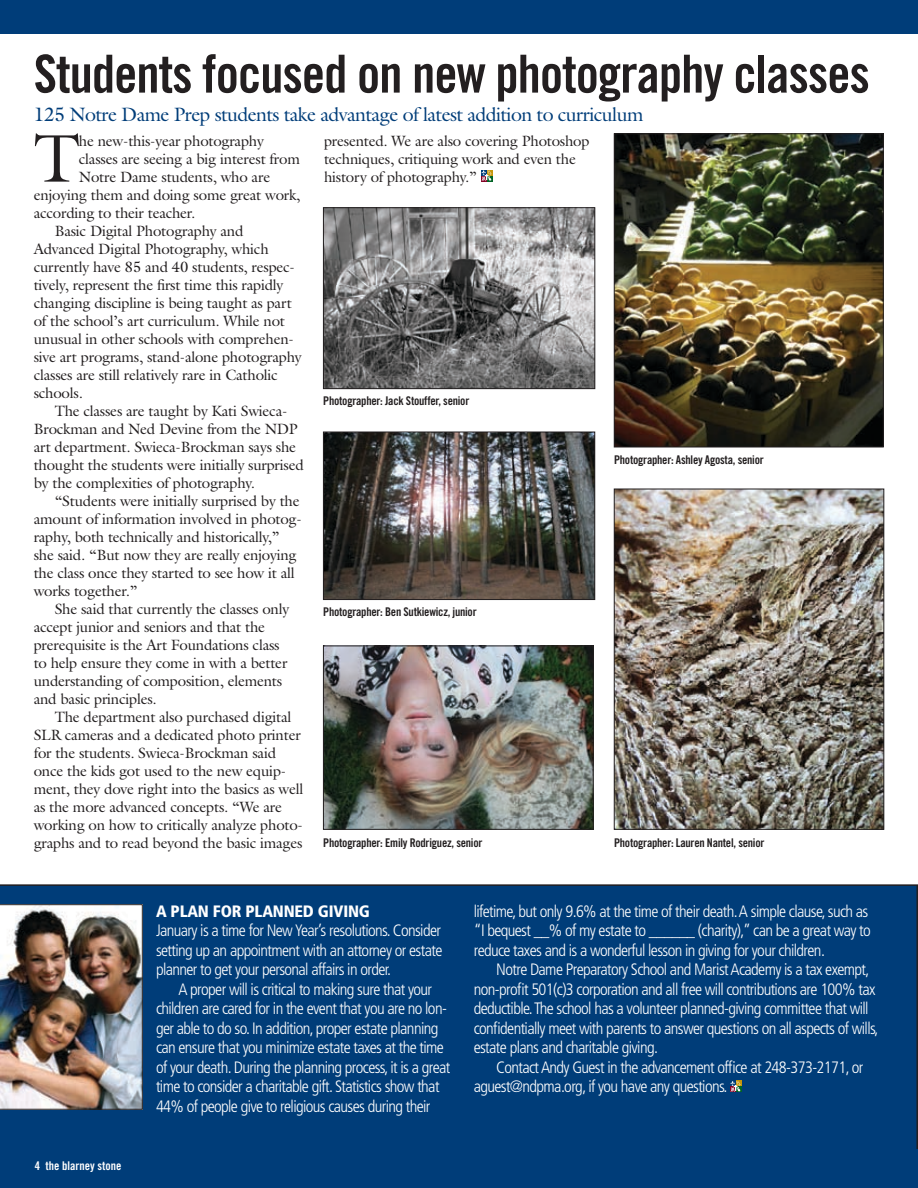
<style>
.page{position:relative;width:918px;height:1188px;background:#fff}
.page>*{position:absolute;margin:0;border:0;box-sizing:border-box;transform-origin:0 0}
.t1{font:67.95px "Galliard";color:#231f20}
.t2{font:52.5px "Trade Gothic Bold Cond Twenty";letter-spacing:-.02em;color:#231f20}
.t3{font:19.5px "Galliard";letter-spacing:-.03em;color:#003d79}
.t4{font:300 condensed 16.5px/19.5px "Frutiger";letter-spacing:-.04em;color:#fff}
.t5{font:900 condensed 16.5px "Frutiger";letter-spacing:-.01em;color:#fff}
.t6{font:15px/18px "Galliard";letter-spacing:-.015em;color:#231f20}
.t7{font:12px "Trade Gothic Bold Cond Twenty";letter-spacing:-.02em;color:#231f20}
.t8{font:12px "Trade Gothic Bold Cond Twenty";color:#fff}
</style>
<div class="page">
<div style="left:0;top:884px;width:918px;height:265px;background:#003d79"></div>
<div style="left:0;top:1149px;width:918px;height:39px;background:#003d79"></div>
<div style="left:0;top:0;width:918px;height:34px;background:#003d79"></div>
<img style="left:616px;top:136px;width:265px;height:309px">
<div style="left:614px;top:134px;width:269px;height:313px;border:1px solid #231f20"></div>
<img style="left:616px;top:491px;width:266px;height:337px">
<div style="left:614px;top:489px;width:270px;height:341px;border:1px solid #231f20"></div>
<img style="left:325px;top:648px;width:266px;height:180px">
<div style="left:323px;top:646px;width:270px;height:184px;border:1px solid #231f20"></div>
<img style="left:325px;top:210px;width:268px;height:177px">
<div style="left:323px;top:208px;width:272px;height:181px;border:1px solid #231f20"></div>
<img style="left:325px;top:434px;width:268px;height:164px">
<div style="left:323px;top:432px;width:272px;height:168px;border:1px solid #231f20"></div>
<svg style="left:481px;top:170px;width:12px;height:12px"></svg>
<svg style="left:730px;top:1081px;width:12px;height:11px"></svg>
<img style="left:0;top:904px;width:143px;height:205px">
<h2 class="t2" style="left:34px;top:42px;width:838px">Students focused on new photography classes</h2>
<h3 class="t3" style="left:34px;top:102px;width:611px">125 Notre Dame Prep students take advantage of latest addition to curriculum</h3>
<h1 class="t1" style="left:34px;top:115px;width:48px">T</h1>
<p class="t6" style="left:79px;top:131px;width:187px">he new-this-year photography</p>
<p class="t6" style="left:79px;top:149px;width:223px">classes are seeing a big interest from</p>
<p class="t6" style="left:79px;top:167px;width:193px">Notre Dame students, who are</p>
<p class="t6" style="left:34px;top:185px;width:268px">enjoying them and doing some great work,</p>
<p class="t6" style="left:34px;top:203px;width:163px">according to their teacher.</p>
<p class="t6" style="left:55px;top:221px;width:190px">Basic Digital Photography and</p>
<p class="t6" style="left:34px;top:239px;width:236px">Advanced Digital Photography, which</p>
<p class="t6" style="left:34px;top:257px;width:263px">currently have 85 and 40 students, respec-</p>
<p class="t6" style="left:34px;top:275px;width:251px">tively, represent the first time this rapidly</p>
<p class="t6" style="left:34px;top:293px;width:260px">changing discipline is being taught as part</p>
<p class="t6" style="left:34px;top:311px;width:253px">of the school’s art curriculum. While not</p>
<p class="t6" style="left:34px;top:329px;width:262px">unusual in other schools with comprehen-</p>
<p class="t6" style="left:34px;top:347px;width:270px">sive art programs, stand-alone photography</p>
<p class="t6" style="left:34px;top:365px;width:246px">classes are still relatively rare in Catholic</p>
<p class="t6" style="left:34px;top:383px;width:51px">schools.</p>
<p class="t6" style="left:55px;top:401px;width:234px">The classes are taught by Kati Swieca-</p>
<p class="t6" style="left:34px;top:419px;width:266px">Brockman and Ned Devine from the NDP</p>
<p class="t6" style="left:34px;top:437px;width:264px">art department. Swieca-Brockman says she</p>
<p class="t6" style="left:34px;top:455px;width:271px">thought the students were initially surprised</p>
<p class="t6" style="left:34px;top:473px;width:223px">by the complexities of photography.</p>
<p class="t6" style="left:55px;top:491px;width:246px">“Students were initially surprised by the</p>
<p class="t6" style="left:34px;top:509px;width:270px">amount of information involved in photog-</p>
<p class="t6" style="left:34px;top:527px;width:247px">raphy, both technically and historically,”</p>
<p class="t6" style="left:34px;top:545px;width:264px">she said. “But now they are really enjoying</p>
<p class="t6" style="left:34px;top:563px;width:262px">the class once they started to see how it all</p>
<p class="t6" style="left:34px;top:581px;width:105px">works together.”</p>
<p class="t6" style="left:55px;top:599px;width:236px">She said that currently the classes only</p>
<p class="t6" style="left:34px;top:617px;width:233px">accept junior and seniors and that the</p>
<p class="t6" style="left:34px;top:635px;width:247px">prerequisite is the Art Foundations class</p>
<p class="t6" style="left:34px;top:653px;width:255px">to help ensure they come in with a better</p>
<p class="t6" style="left:34px;top:671px;width:250px">understanding of composition, elements</p>
<p class="t6" style="left:34px;top:689px;width:125px">and basic principles.</p>
<p class="t6" style="left:55px;top:707px;width:238px">The department also purchased digital</p>
<p class="t6" style="left:34px;top:725px;width:268px">SLR cameras and a dedicated photo printer</p>
<p class="t6" style="left:34px;top:743px;width:244px">for the students. Swieca-Brockman said</p>
<p class="t6" style="left:34px;top:761px;width:254px">once the kids got used to the new equip-</p>
<p class="t6" style="left:34px;top:779px;width:271px">ment, they dove right into the basics as well</p>
<p class="t6" style="left:34px;top:797px;width:250px">as the more advanced concepts. “We are</p>
<p class="t6" style="left:34px;top:815px;width:271px">working on how to critically analyze photo-</p>
<p class="t6" style="left:34px;top:833px;width:270px">graphs and to read beyond the basic images</p>
<p class="t6" style="left:324px;top:131px;width:267px">presented. We are also covering Photoshop techniques, critiquing work and even the history of photography.”</p>
<p class="t7" style="left:323px;top:394px;width:148px">Photographer: Jack Stouffer, senior</p>
<p class="t7" style="left:323px;top:604px;width:155px">Photographer: Ben Sutkiewicz, junior</p>
<p class="t7" style="left:614px;top:452px;width:151px">Photographer: Ashley Agosta, senior</p>
<p class="t7" style="left:323px;top:835px;width:161px">Photographer: Emily Rodriguez, senior</p>
<p class="t7" style="left:614px;top:835px;width:152px">Photographer: Lauren Nantel, senior</p>
<p class="t8" style="left:35px;top:1159px;width:88px">4 the blarney stone</p>
<p class="t5" style="left:156px;top:901px;width:215px">A PLAN FOR PLANNED GIVING</p>
<p class="t4" style="left:156px;top:921px;width:288px;text-align:justify">January is a time for New Year’s resolutions. Consider setting up an appointment with an attorney or estate planner to get your personal affairs in order.</p>
<p class="t4" style="left:156px;top:980px;width:296px;text-indent:22px">A proper will is critical to making sure that your children are cared for in the event that you are no lon&shy;ger able to do so. In addition, proper estate planning can ensure that you minimize estate taxes at the time of your death. During the planning process, it is a great time to consider a charitable gift. Statistics show that 44% of people give to religious causes during their</p>
<p class="t4" style="left:474px;top:902px;width:399px">lifetime, but only 9.6% at the time of their death. A simple clause, such as “I bequest __% of my estate to ______ (charity),” can be a great way to reduce taxes and is a wonderful lesson in giving for your children.</p>
<p class="t4" style="left:474px;top:960px;width:406px;text-indent:23px">Notre Dame Preparatory School and Marist Academy is a tax exempt, non-profit 501(c)3 corporation and all free will contributions are 100% tax deductible. The school has a volunteer planned-giving committee that will confidentially meet with parents to answer questions on all aspects of wills, estate plans and charitable giving.</p>
<p class="t4" style="left:474px;top:1058px;width:391px;text-indent:23px">Contact Andy Guest in the advancement office at 248-373-2171, or aguest@ndpma.org, if you have any questions.</p>
</div>
